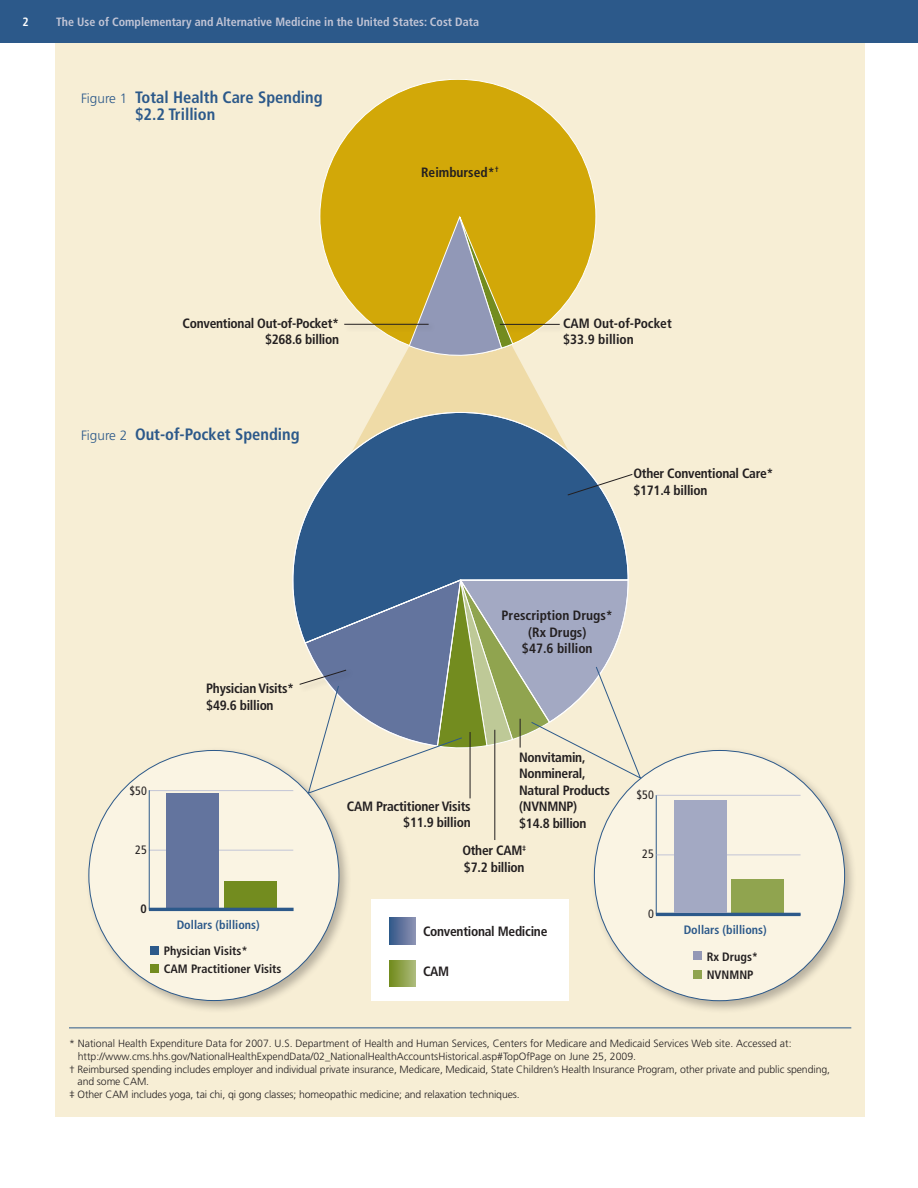
<style>
.page{position:relative;width:918px;height:1188px;background:#fff}
.page>*{position:absolute;margin:0;border:0;box-sizing:border-box;transform-origin:0 0}
.t1{font:700 condensed 16.5px "Frutiger";color:#2c598a}
.main_text{font:700 condensed 13.5px/16.5px "Frutiger";letter-spacing:-.02em;color:#231f20}
.main_text-2{font:700 condensed 13.5px/16.2px "Frutiger";color:#231f20;text-align:center}
.t2{font:700 condensed 12.15px/14.5px "Frutiger";color:#231f20}
.t3{font:700 condensed 12.15px "Frutiger";color:#2c598a}
.t4{font:condensed 12.15px "Frutiger";color:#231f20}
.t5{font:700 condensed 12px "Frutiger";color:#c2c5d6}
.t6{font:700 condensed 12px "Frutiger";color:#fff}
.footnote{font:300 10.5px/12.6px "Frutiger";letter-spacing:-.01em;color:#231f20}
.s1{font-weight:300;font-stretch:normal;font-size:13.5px}
</style>
<div class="page">
<div style="left:55px;top:27px;width:810px;height:1089px;background:#f7eed5"></div>
<svg style="left:373px;top:347px;width:175px;height:65px;fill:#efdba7"></svg>
<div style="left:0;top:0;width:918px;height:42px;background:#2c598a"></div>
<div style="left:590px;top:746px;width:268px;height:268px;background:#231f20;opacity:.3"></div>
<div style="left:594px;top:750px;width:251px;height:251px;background:#faf4e3;border-radius:50%"></div>
<hr style="left:656px;top:795px;width:1px;height:119px;background:#2c598a">
<hr style="left:657px;top:855px;width:144px;height:1px;background:#c2c5d6">
<hr style="left:657px;top:795px;width:144px;height:1px;background:#c2c5d6">
<div style="left:732px;top:879px;width:52px;height:35px;background:#90a44f"></div>
<div style="left:693px;top:951px;width:9px;height:9px;background:#9498b5"></div>
<div style="left:693px;top:970px;width:9px;height:9px;background:#90a44f"></div>
<hr style="left:656px;top:913px;width:145px;height:3px;background:#2c598a">
<div style="left:674px;top:802px;width:52px;height:111px;background:#a3a9c3"></div>
<hr style="left:69px;top:1028px;width:782px;height:1px;background:#2c598a">
<div style="left:85px;top:746px;width:267px;height:268px;background:#231f20;opacity:.3"></div>
<div style="left:89px;top:750px;width:250px;height:251px;background:#faf4e3;border-radius:50%"></div>
<hr style="left:149px;top:850px;width:144px;height:1px;background:#c2c5d6">
<div style="left:166px;top:793px;width:53px;height:115px;background:#63749e"></div>
<hr style="left:149px;top:790px;width:144px;height:1px;background:#c2c5d6">
<hr style="left:149px;top:790px;width:1px;height:119px;background:#2c598a">
<div style="left:225px;top:881px;width:52px;height:28px;background:#738c1f"></div>
<div style="left:150px;top:946px;width:9px;height:9px;background:#2c598a"></div>
<div style="left:150px;top:964px;width:9px;height:9px;background:#738c1f"></div>
<hr style="left:149px;top:908px;width:145px;height:3px;background:#2c598a">
<div style="left:320px;top:79px;width:276px;height:276px;background:#d2a808;border-radius:50%"></div>
<svg style="left:409px;top:216px;width:104px;height:140px"></svg>
<div style="left:371px;top:899px;width:197px;height:102px;background:#fff"></div>
<div style="left:498px;top:322px;width:69px;height:11px;background:#231f20;opacity:.3"></div>
<hr style="left:500px;top:324px;width:60px;height:1px;background:#231f20">
<div style="left:342px;top:322px;width:94px;height:11px;background:#231f20;opacity:.3"></div>
<hr style="left:344px;top:324px;width:85px;height:1px;background:#231f20">
<svg style="left:293px;top:412px;width:336px;height:167px"></svg>
<hr style="left:470px;top:732px;width:1px;height:66px;background:#231f20">
<hr style="left:494px;top:730px;width:1px;height:110px;background:#231f20">
<svg style="left:290px;top:579px;width:352px;height:215px"></svg>
<svg style="left:567px;top:473px;width:66px;height:23px"></svg>
<svg style="left:390px;top:917px;width:25px;height:27px"></svg>
<svg style="left:390px;top:960px;width:25px;height:27px"></svg>
<p class="t6" style="left:22px;top:14px;width:8px">2</p>
<p class="t5" style="left:56px;top:14px;width:424px">The Use of Complementary and Alternative Medicine in the United States: Cost Data</p>
<p class="t1" style="left:81px;top:87px;width:243px"><span class="s1">Figure 1</span> Total Health Care Spending</p>
<p class="t1" style="left:135px;top:104px;width:82px">$2.2 Trillion</p>
<p class="main_text-2" style="left:421px;top:164px;width:79px">Reimbursed*<sup>†</sup></p>
<p class="main_text" style="left:183px;top:315px;width:158px">Conventional Out-of-Pocket*</p>
<p class="main_text" style="left:265px;top:332px;width:76px">$268.6 billion</p>
<p class="t1" style="left:81px;top:424px;width:220px"><span class="s1">Figure 2</span> Out-of-Pocket Spending</p>
<p class="main_text-2" style="left:563px;top:315px;width:110px">CAM Out-of-Pocket</p>
<p class="main_text-2" style="left:563px;top:332px;width:72px">$33.9 billion</p>
<p class="main_text" style="left:633px;top:465px;width:142px">Other Conventional Care*</p>
<p class="main_text" style="left:633px;top:482px;width:76px">$171.4 billion</p>
<p class="main_text-2" style="left:502px;top:608px;width:113px">Prescription Drugs* (Rx Drugs)<br>$47.6 billion</p>
<p class="main_text" style="left:206px;top:680px;width:90px">Physician Visits*</p>
<p class="main_text" style="left:206px;top:697px;width:69px">$49.6 billion</p>
<p class="t4" style="left:129px;top:783px;width:19px">$50</p>
<p class="t4" style="left:135px;top:842px;width:13px">25</p>
<p class="main_text" style="left:519px;top:749px;width:92px">Nonvitamin,<br>Nonmineral,<br>Natural Products (NVNMNP)</p>
<p class="main_text" style="left:519px;top:815px;width:69px">$14.8 billion</p>
<p class="main_text" style="left:347px;top:798px;width:125px">CAM Practitioner Visits</p>
<p class="main_text" style="left:403px;top:814px;width:69px">$11.9 billion</p>
<p class="main_text" style="left:462px;top:842px;width:65px">Other CAM<sup>‡</sup></p>
<p class="main_text" style="left:464px;top:859px;width:62px">$7.2 billion</p>
<p class="t4" style="left:636px;top:788px;width:19px">$50</p>
<p class="t4" style="left:642px;top:847px;width:13px">25</p>
<p class="t2" style="left:141px;top:901px;width:8px">0</p>
<p class="t3" style="left:177px;top:917px;width:85px">Dollars (billions)</p>
<p class="t2" style="left:164px;top:942px;width:119px;line-height:17.7px">Physician Visits*<br>CAM Practitioner Visits</p>
<p class="main_text" style="left:423px;top:923px;width:126px">Conventional Medicine</p>
<p class="main_text" style="left:423px;top:963px;width:28px">CAM</p>
<p class="t4" style="left:648px;top:907px;width:7px">0</p>
<p class="t3" style="left:684px;top:922px;width:85px">Dollars (billions)</p>
<p class="t2" style="left:707px;top:947px;width:53px;line-height:18.6px">Rx Drugs*<br>NVNMNP</p>
<p class="t2" style="left:352px;top:1036px;width:102px;text-align:center">Prescription Drugs* (Rx Drugs)<br>$47.6 billion</p>
<p class="footnote" style="left:78px;top:1037px;width:715px;text-indent:-9px">* National Health Expenditure Data for 2007. U.S. Department of Health and Human Services, Centers for Medicare and Medicaid Services Web site. Accessed at: http://www.cms.hhs.gov/NationalHealthExpendData/02_NationalHealthAccountsHistorical.asp#TopOfPage on June 25, 2009.</p>
<p class="footnote" style="left:78px;top:1063px;width:754px;text-indent:-9px">† Reimbursed spending includes employer and individual private insurance, Medicare, Medicaid, State Children’s Health Insurance Program, other private and public spending, and some CAM.</p>
<p class="footnote" style="left:69px;top:1088px;width:452px">‡ Other CAM includes yoga, tai chi, qi gong classes; homeopathic medicine; and relaxation techniques.</p>
</div>
